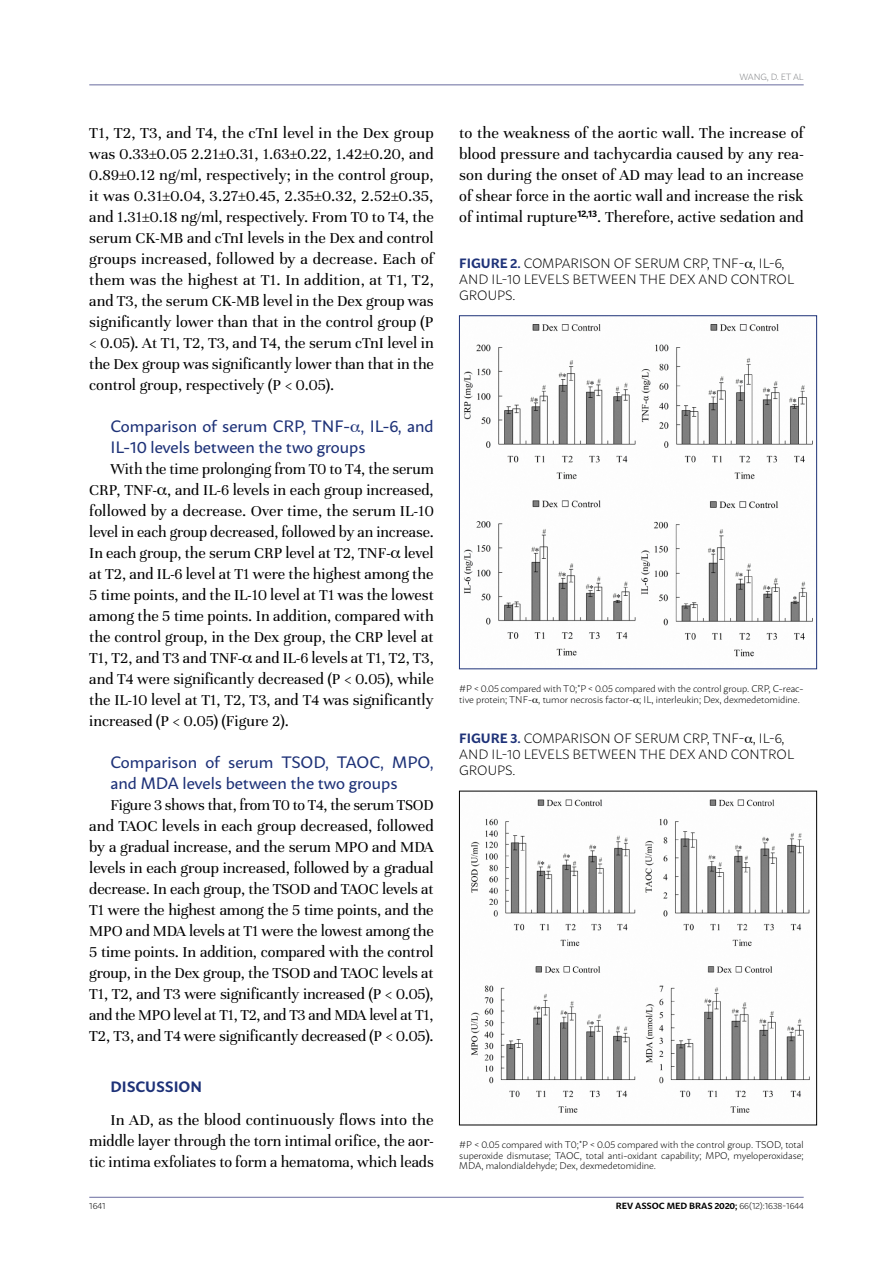
<style>
.page{position:relative;width:893px;height:1263px;background:#fff}
.page>*{position:absolute;margin:0;border:0;box-sizing:border-box;transform-origin:0 0}
.t1{font:16.5px/21px "Unna";color:#000;text-align:justify}
.t2{font:16.5px/21px "Mato Sans";color:#1e3278}
.t3{font:600 15px "Mato Sans";color:#1e3278}
.t4{font:200 13.5px/16.2px "Mato Sans";color:#000}
.t5{font:200 9.75px/10.5px "Mato Sans";color:#000;text-align:justify}
.t6{font:600 9px "Mato Sans";color:#000}
.t7{font:200 9px "Mato Sans";letter-spacing:-.01em;color:#808285}
.t8{font:200 9px "Mato Sans";color:#000}
.s1{font-weight:600;color:#1e3278}
.s2{font-weight:200}
</style>
<div class="page">
<hr style="left:89px;top:85px;width:715px;height:1px;background:#696c9f">
<hr style="left:89px;top:1197px;width:715px;height:1px;background:#696c9f">
<img style="left:471px;top:799px;width:339px;height:314px">
<div style="left:459px;top:791px;width:358px;height:334px;border:1px solid #000"></div>
<img style="left:463px;top:324px;width:350px;height:333px">
<div style="left:459px;top:316px;width:358px;height:353px;border:1px solid #1e3278"></div>
<p class="t1" style="left:89px;top:122px;width:346px">T1, T2, T3, and T4, the cTnI level in the Dex group was 0.33±0.05 2.21±0.31, 1.63±0.22, 1.42±0.20, and 0.89±0.12 ng/ml, respectively; in the control group, it was 0.31±0.04, 3.27±0.45, 2.35±0.32, 2.52±0.35, and 1.31±0.18 ng/ml, respectively. From T0 to T4, the serum CK-MB and cTnI levels in the Dex and control groups increased, followed by a decrease. Each of them was the highest at T1. In addition, at T1, T2, and T3, the serum CK-MB level in the Dex group was significantly lower than that in the control group (P &lt; 0.05). At T1, T2, T3, and T4, the serum cTnI level in the Dex group was significantly lower than that in the control group, respectively (P &lt; 0.05).</p>
<p class="t2" style="left:111px;top:414px;width:325px">Comparison of serum CRP, TNF- , IL-6, and<br>IL-10 levels between the two groups</p>
<p class="t1" style="left:89px;top:458px;width:346px;text-indent:21px">With the time prolonging from T0 to T4, the serum CRP, TNF- , and IL-6 levels in each group increased, followed by a decrease. Over time, the serum IL-10 level in each group decreased, followed by an increase.<br>In each group, the serum CRP level at T2, TNF- level at T2, and IL-6 level at T1 were the highest among the 5 time points, and the IL-10 level at T1 was the lowest among the 5 time points. In addition, compared with the control group, in the Dex group, the CRP level at T1, T2, and T3 and TNF- and IL-6 levels at T1, T2, T3, and T4 were significantly decreased (P &lt; 0.05), while the IL-10 level at T1, T2, T3, and T4 was significantly increased (P &lt; 0.05) (Figure 2).</p>
<p class="t2" style="left:111px;top:750px;width:325px">Comparison of serum TSOD, TAOC, MPO, and MDA levels between the two groups</p>
<p class="t1" style="left:89px;top:794px;width:346px;text-indent:21px">Figure 3 shows that, from T0 to T4, the serum TSOD and TAOC levels in each group decreased, followed by a gradual increase, and the serum MPO and MDA levels in each group increased, followed by a gradual decrease. In each group, the TSOD and TAOC levels at T1 were the highest among the 5 time points, and the MPO and MDA levels at T1 were the lowest among the 5 time points. In addition, compared with the control group, in the Dex group, the TSOD and TAOC levels at T1, T2, and T3 were significantly increased (P &lt; 0.05), and the MPO level at T1, T2, and T3 and MDA level at T1, T2, T3, and T4 were significantly decreased (P &lt; 0.05).</p>
<p class="t3" style="left:111px;top:1073px;width:93px">DISCUSSION</p>
<p class="t1" style="left:89px;top:1109px;width:346px;text-indent:21px">In AD, as the blood continuously flows into the middle layer through the torn intimal orifice, the aor&shy;tic intima exfoliates to form a hematoma, which leads</p>
<p class="t7" style="left:739px;top:68px;width:66px">WANG, D. ET AL</p>
<p class="t1" style="left:459px;top:122px;width:346px">to the weakness of the aortic wall. The increase of blood pressure and tachycardia caused by any rea&shy;son during the onset of AD may lead to an increase of shear force in the aortic wall and increase the risk of intimal rupture<sup>12,13</sup>. Therefore, active sedation and</p>
<p class="t4" style="left:459px;top:253px;width:336px"><span class="s1">FIGURE 2.</span> COMPARI SON OF SERUM CRP, TNF- , I L-6,<br>AN D I L-10 LEVELS BETWEEN THE DEX AN D CONTROL<br>GROU PS.</p>
<p class="t5" style="left:459px;top:682px;width:346px">#P &lt; 0.05 compared with T0;*P &lt; 0.05 compared with the control group. CRP, C-reac&shy;tive protein; TNF- , tumor necrosis factor- ; I L, interleukin; Dex, dexmedetomidine.</p>
<p class="t4" style="left:459px;top:728px;width:336px"><span class="s1">FIGURE 3.</span> COMPARI SON OF SERUM CRP, TNF- , I L-6,<br>AN D I L-10 LEVELS BETWEEN THE DEX AN D CONTROL<br>GROU PS.</p>
<p class="t5" style="left:459px;top:1138px;width:346px">#P &lt; 0.05 compared with T0;*P &lt; 0.05 compared with the control group. TSOD, total superoxide dismutase; TAOC, total anti-oxidant capability; MPO, myeloperoxidase; MDA, malondialdehyde; Dex, dexmedetomidine.</p>
<p class="t8" style="left:89px;top:1198px;width:18px">1641</p>
<p class="t6" style="left:616px;top:1198px;width:189px">REV ASSOC MED BRAS 2020; <span class="s2">66(12):1638-1644</span></p>
</div>
